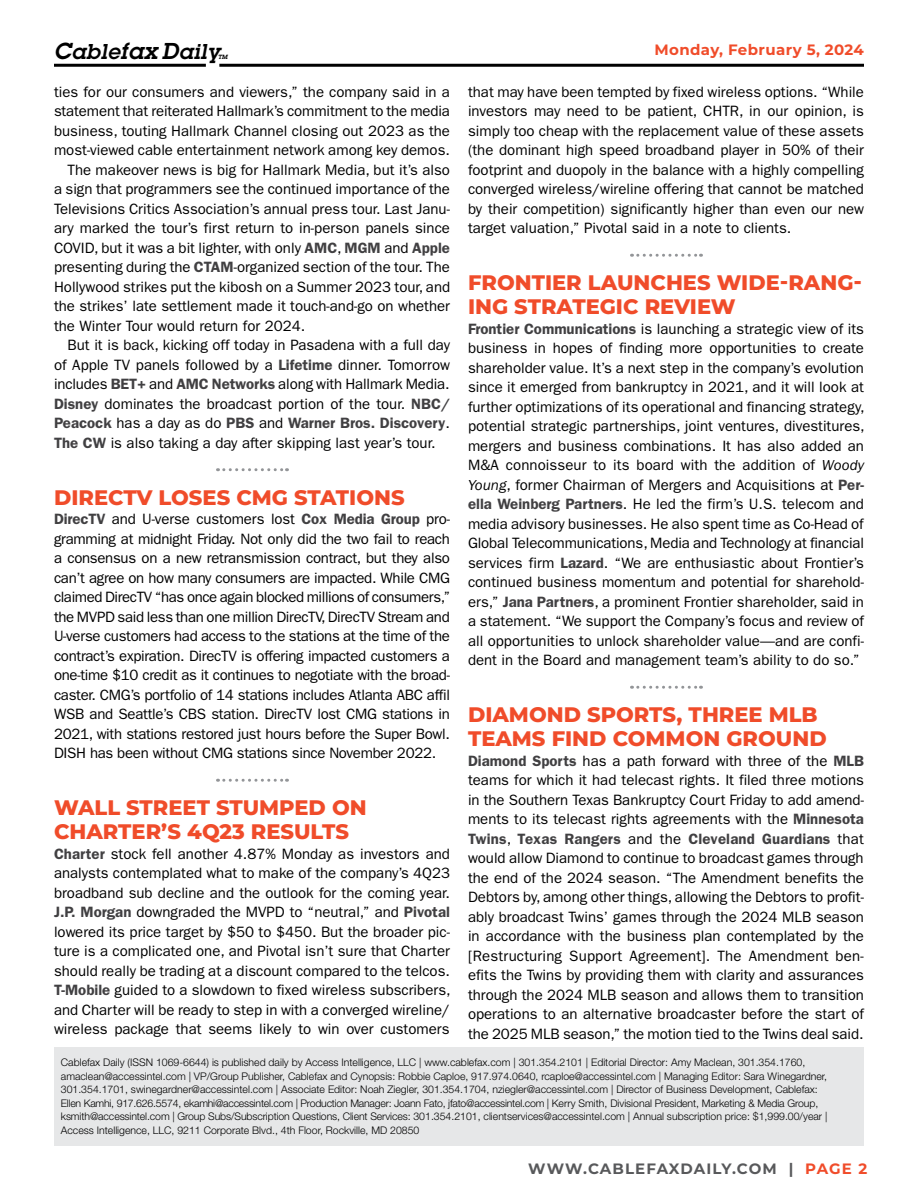
<style>
.page{position:relative;width:918px;height:1188px;background:#fff}
.page>*{position:absolute;margin:0;border:0;box-sizing:border-box;transform-origin:0 0}
.t1{font:800 21px/24px "Montserrat";color:#f04c2a}
.t2{font:italic 600 21px "Lubalin Graph Std";letter-spacing:.03em;color:#000}
.t3{font:15px/19.5px "ITC Franklin Gothic Std";color:#000;text-align:justify}
.t4{font:600 15px "ITC Franklin Gothic Std";color:#414042}
.t5{font:700 15px "Montserrat";letter-spacing:.075em;color:#58595b}
.t6{font:700 15px "Montserrat";letter-spacing:.025em;color:#f04c2a}
.t7{font:300 10.5px/13.5px "Helvetica Neue LT Std";color:#000}
.t8{font:italic 600 6px "Lubalin Graph Std";color:#000}
.s1{font-size:22.5px}
.s2{font-weight:600;color:#414042}
.s3{font-weight:400;color:#000}
.s4{font-style:italic}
.s5{color:#f04c2a}
</style>
<div class="page">
<div style="left:54px;top:1047px;width:810px;height:98px;background:#e6e7e8"></div>
<hr style="left:219px;top:64px;width:645px;height:3px;background:#000">
<hr style="left:54px;top:64px;width:152px;height:3px;background:#000">
<svg style="left:218px;top:468px;width:69px;height:3px"></svg>
<svg style="left:218px;top:779px;width:69px;height:3px"></svg>
<svg style="left:632px;top:254px;width:69px;height:3px"></svg>
<svg style="left:632px;top:686px;width:69px;height:3px"></svg>
<h1 class="t2" style="left:54px;top:38px;width:167px"><span class="s1">C</span>able<span class="s1">fax D</span>aily</h1>
<p class="t8" style="left:218px;top:53px;width:11px">TM</p>
<p class="t6" style="left:654px;top:39px;width:211px">Monday, February 5, 2024</p>
<p class="t3" style="left:54px;top:82px;width:398px">ties for our consumers and viewers,” the company said in a</p>
<p class="t3" style="left:54px;top:102px;width:398px">statement that reiterated Hallmark’s commitment to the media</p>
<p class="t3" style="left:54px;top:121px;width:398px">business, touting Hallmark Channel closing out 2023 as the</p>
<p class="t3" style="left:54px;top:141px;width:398px">most-viewed cable entertainment network among key demos.</p>
<p class="t3" style="left:68px;top:160px;width:384px">The makeover news is big for Hallmark Media, but it’s also</p>
<p class="t3" style="left:54px;top:180px;width:398px">a sign that programmers see the continued importance of the</p>
<p class="t3" style="left:54px;top:199px;width:398px">Televisions Critics Association’s annual press tour. Last Janu-</p>
<p class="t3" style="left:54px;top:219px;width:397px">ary marked the tour’s first return to in-person panels since</p>
<p class="t3" style="left:54px;top:238px;width:398px">COVID, but it was a bit lighter, with only <span class="s2">AMC</span>, <span class="s2">MGM</span> and <span class="s2">Apple</span></p>
<p class="t3" style="left:54px;top:258px;width:397px">presenting during the <span class="s2">CTAM</span>-organized section of the tour. The</p>
<p class="t3" style="left:54px;top:277px;width:398px">Hollywood strikes put the kibosh on a Summer 2023 tour, and</p>
<p class="t3" style="left:54px;top:297px;width:398px">the strikes’ late settlement made it touch-and-go on whether</p>
<p class="t3" style="left:54px;top:316px;width:253px">the Winter Tour would return for 2024.</p>
<p class="t3" style="left:68px;top:336px;width:384px">But it is back, kicking off today in Pasadena with a full day</p>
<p class="t3" style="left:54px;top:355px;width:398px">of Apple TV panels followed by a <span class="s2">Lifetime</span> dinner. Tomorrow</p>
<p class="t3" style="left:54px;top:375px;width:397px">includes <span class="s2">BET+</span> and <span class="s2">AMC Networks</span> along with Hallmark Media.</p>
<p class="t3" style="left:54px;top:394px;width:398px"><span class="s2">Disney</span> dominates the broadcast portion of the tour. <span class="s2">NBC/</span></p>
<p class="t4" style="left:54px;top:414px;width:397px">Peacock <span class="s3">has a day as do</span> PBS <span class="s3">and</span> Warner Bros. Discovery<span class="s3">.</span></p>
<p class="t3" style="left:54px;top:433px;width:383px"><span class="s2">The CW</span> is also taking a day after skipping last year’s tour.</p>
<h1 class="t1" style="left:54px;top:484px;width:352px">DIRECTV LOSES CMG STATIONS</h1>
<p class="t3" style="left:54px;top:510px;width:398px"><span class="s2">DirecTV</span> and U-verse customers lost <span class="s2">Cox Media Group</span> pro&shy;gramming at midnight Friday. Not only did the two fail to reach a consensus on a new retransmission contract, but they also can’t agree on how many consumers are impacted. While CMG claimed DirecTV “has once again blocked millions of consumers,” the MVPD said less than one million DirecTV, DirecTV Stream and U-verse customers had access to the stations at the time of the contract’s expiration. DirecTV is offering impacted customers a one-time $10 credit as it continues to negotiate with the broad&shy;caster. CMG’s portfolio of 14 stations includes Atlanta ABC affil WSB and Seattle’s CBS station. DirecTV lost CMG stations in 2021, with stations restored just hours before the Super Bowl.<br>DISH has been without CMG stations since November 2022.</p>
<h1 class="t1" style="left:54px;top:795px;width:314px">WALL STREET STUMPED ON<br>CHARTER’S 4Q23 RESULTS</h1>
<p class="t3" style="left:54px;top:844px;width:398px"><span class="s2">Charter</span> stock fell another 4.87% Monday as investors and analysts contemplated what to make of the company’s 4Q23 broadband sub decline and the outlook for the coming year.<br><span class="s2">J.P. Morgan</span> downgraded the MVPD to “neutral,” and <span class="s2">Pivotal </span>lowered its price target by $50 to $450. But the broader pic&shy;ture is a complicated one, and Pivotal isn’t sure that Charter should really be trading at a discount compared to the telcos.<br><span class="s2">T-Mobile</span> guided to a slowdown to fixed wireless subscribers, and Charter will be ready to step in with a converged wireline/ wireless package that seems likely to win over customers</p>
<p class="t3" style="left:468px;top:82px;width:398px">that may have been tempted by fixed wireless options. “While investors may need to be patient, CHTR, in our opinion, is simply too cheap with the replacement value of these assets (the dominant high speed broadband player in 50% of their footprint and duopoly in the balance with a highly compelling converged wireless/wireline offering that cannot be matched by their competition) significantly higher than even our new target valuation,” Pivotal said in a note to clients.</p>
<h1 class="t1" style="left:468px;top:270px;width:396px">FRONTIER LAUNCHES WIDE-RANG-<br>ING STRATEGIC REVIEW</h1>
<p class="t3" style="left:468px;top:319px;width:398px"><span class="s2">Frontier Communications</span> is launching a strategic view of its business in hopes of finding more opportunities to create shareholder value. It’s a next step in the company’s evolution since it emerged from bankruptcy in 2021, and it will look at further optimizations of its operational and financing strategy, potential strategic partnerships, joint ventures, divestitures, mergers and business combinations. It has also added an M&amp;A connoisseur to its board with the addition of <span class="s4">Woody Young</span>, former Chairman of Mergers and Acquisitions at <span class="s2">Per&shy;ella Weinberg Partners</span>. He led the firm’s U.S. telecom and media advisory businesses. He also spent time as Co-Head of Global Telecommunications, Media and Technology at financial services firm <span class="s2">Lazard</span>. “We are enthusiastic about Frontier’s continued business momentum and potential for sharehold&shy;ers,” <span class="s2">Jana Partners</span>, a prominent Frontier shareholder, said in a statement. “We support the Company’s focus and review of all opportunities to unlock shareholder value—and are confi&shy;dent in the Board and management team’s ability to do so.”</p>
<h1 class="t1" style="left:468px;top:702px;width:360px">DIAMOND SPORTS, THREE MLB<br>TEAMS FIND COMMON GROUND</h1>
<p class="t3" style="left:468px;top:751px;width:398px"><span class="s2">Diamond Sports</span> has a path forward with three of the <span class="s2">MLB </span>teams for which it had telecast rights. It filed three motions in the Southern Texas Bankruptcy Court Friday to add amend&shy;ments to its telecast rights agreements with the <span class="s2">Minnesota Twins</span>, <span class="s2">Texas Rangers</span> and the <span class="s2">Cleveland Guardians</span> that would allow Diamond to continue to broadcast games through the end of the 2024 season. “The Amendment benefits the Debtors by, among other things, allowing the Debtors to profit&shy;ably broadcast Twins’ games through the 2024 MLB season in accordance with the business plan contemplated by the [Restructuring Support Agreement]. The Amendment ben&shy;efits the Twins by providing them with clarity and assurances through the 2024 MLB season and allows them to transition operations to an alternative broadcaster before the start of the 2025 MLB season,” the motion tied to the Twins deal said.</p>
<p class="t7" style="left:61px;top:1055px;width:768px">Cablefax Daily (ISSN 1069-6644) is published daily by Access Intelligence, LLC | www.cablefax.com | 301.354.2101 | Editorial Director: Amy Maclean, 301.354.1760, amaclean@accessintel.com | VP/Group Publisher, Cablefax and Cynopsis: Robbie Caploe, 917.974.0640, rcaploe@accessintel.com | Managing Editor: Sara Winegardner, 301.354.1701, swinegardner@accessintel.com | Associate Editor: Noah Ziegler, 301.354.1704, nziegler@accessintel.com | Director of Business Development, Cablefax:<br>Ellen Kamhi, 917.626.5574, ekamhi@accessintel.com | Production Manager: Joann Fato, jfato@accessintel.com | Kerry Smith, Divisional President, Marketing &amp; Media Group, ksmith@accessintel.com | Group Subs/Subscription Questions, Client Services: 301.354.2101, clientservices@accessintel.com | Annual subscription price: $1,999.00/year | Access Intelligence, LLC, 9211 Corporate Blvd., 4th Floor, Rockville, MD 20850</p>
<p class="t5" style="left:528px;top:1158px;width:341px">WWW.CABLEFAXDAILY.COM | <span class="s5">PAGE 2</span></p>
</div>
